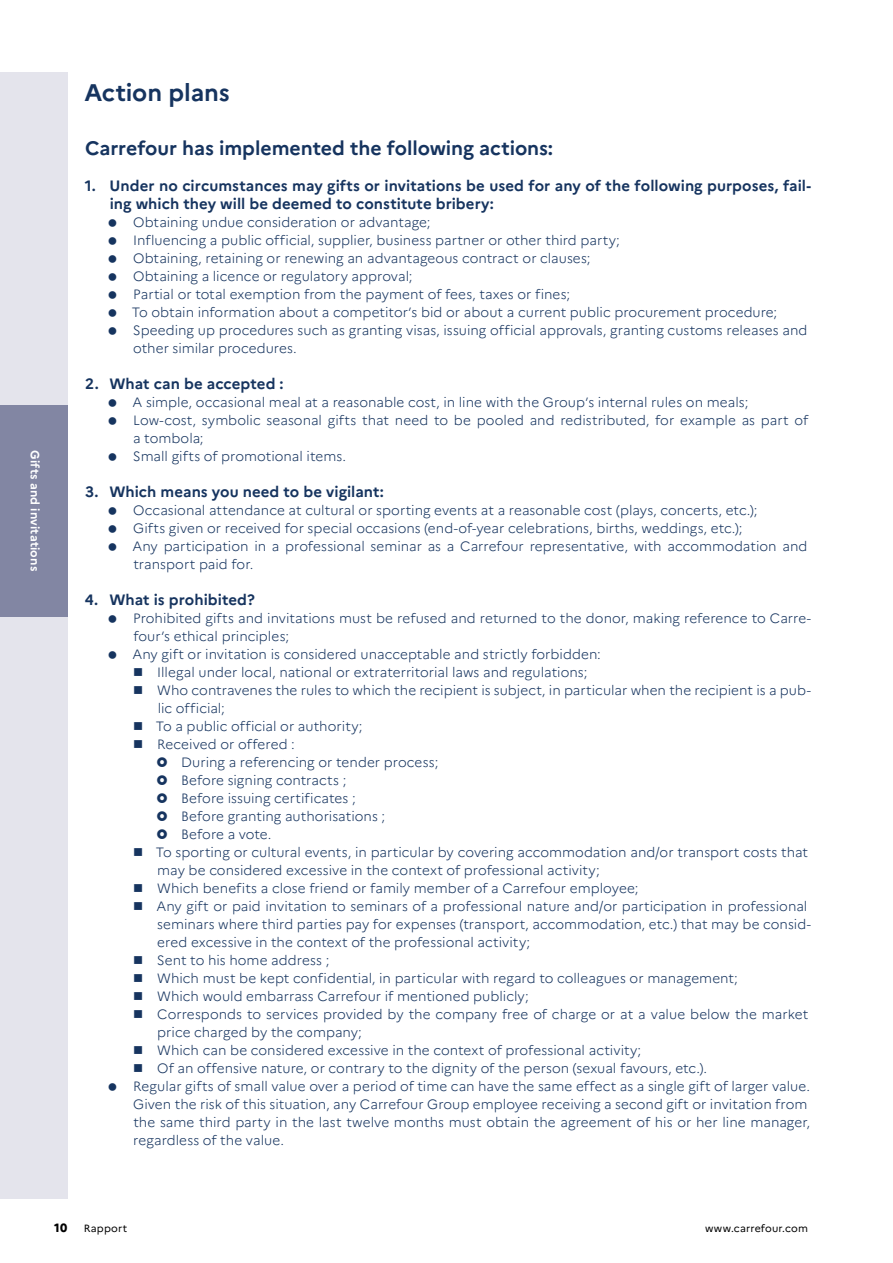
<style>
.page{position:relative;width:893px;height:1263px;background:#fff}
.page>*{position:absolute;margin:0;border:0;box-sizing:border-box;transform-origin:0 0}
.t1{font:700 24px "Marianne";letter-spacing:-.005em;color:#16345f}
.H_2_5{font:700 19.5px "Marianne";letter-spacing:-.005em;color:#16345f}
.t2{font:700 15px/18px "Marianne";letter-spacing:.005em;color:#16345f}
.t3{font:300 13.5px/18px "Marianne";color:#16345f}
.bar{font:700 12px "Marianne";letter-spacing:.01em;color:#fff}
.t4{font:800 12px "Marianne";color:#000}
.t5{font:10.5px "Marianne";letter-spacing:.015em;color:#000}
</style>
<div class="page">
<div style="left:0;top:72px;width:68px;height:211px;background:#e4e4ec"></div>
<div style="left:0;top:238px;width:68px;height:212px;background:#e4e4ec"></div>
<div style="left:0;top:571px;width:68px;height:211px;background:#e4e4ec"></div>
<div style="left:0;top:738px;width:68px;height:211px;background:#e4e4ec"></div>
<div style="left:0;top:904px;width:68px;height:211px;background:#e4e4ec"></div>
<div style="left:0;top:987px;width:68px;height:212px;background:#e4e4ec"></div>
<div style="left:0;top:405px;width:68px;height:211px;background:#8286a3"></div>
<p class="bar" style="left:42px;top:450px;width:123px;rotate:90deg">Gifts and invitations</p>
<h2 class="t1" style="left:84px;top:77px;width:147px">Action plans</h2>
<p class="H_2_5" style="left:85px;top:136px;width:470px">Carrefour has implemented the following actions:</p>
<p class="t2" style="left:110px;top:176px;width:703px;text-indent:-25px">1. Under no circumstances may gifts or invitations be used for any of the following purposes, fail&shy;ing which they will be deemed to constitute bribery:</p>
<p class="t3" style="left:133px;top:213px;width:299px">Obtaining undue consideration or advantage;</p>
<p class="t3" style="left:133px;top:231px;width:488px">Influencing a public official, supplier, business partner or other third party;</p>
<p class="t3" style="left:133px;top:249px;width:459px">Obtaining, retaining or renewing an advantageous contract or clauses;</p>
<p class="t3" style="left:133px;top:267px;width:281px">Obtaining a licence or regulatory approval;</p>
<p class="t3" style="left:133px;top:285px;width:438px">Partial or total exemption from the payment of fees, taxes or fines;</p>
<p class="t3" style="left:132px;top:303px;width:647px">To obtain information about a competitor’s bid or about a current public procurement procedure;</p>
<p class="t3" style="left:133px;top:321px;width:676px">Speeding up procedures such as granting visas, issuing official approvals, granting customs releases and other similar procedures.</p>
<p class="t2" style="left:85px;top:374px;width:200px">2. What can be accepted :</p>
<p class="t3" style="left:132px;top:393px;width:617px">A simple, occasional meal at a reasonable cost, in line with the Group’s internal rules on meals;</p>
<p class="t3" style="left:133px;top:411px;width:676px">Low-cost, symbolic seasonal gifts that need to be pooled and redistributed, for example as part of a tombola;</p>
<p class="t3" style="left:133px;top:447px;width:215px">Small gifts of promotional items.</p>
<p class="t2" style="left:85px;top:482px;width:300px">3. Which means you need to be vigilant:</p>
<p class="t3" style="left:133px;top:501px;width:626px">Occasional attendance at cultural or sporting events at a reasonable cost (plays, concerts, etc.);</p>
<p class="t3" style="left:133px;top:519px;width:611px">Gifts given or received for special occasions (end-of-year celebrations, births, weddings, etc.);</p>
<p class="t3" style="left:132px;top:537px;width:676px">Any participation in a professional seminar as a Carrefour representative, with accommodation and transport paid for.</p>
<p class="t2" style="left:85px;top:590px;width:172px">4. What is prohibited?</p>
<p class="t3" style="left:133px;top:609px;width:679px">Prohibited gifts and invitations must be refused and returned to the donor, making reference to Carre&shy;four’s ethical principles;</p>
<p class="t3" style="left:132px;top:645px;width:470px">Any gift or invitation is considered unacceptable and strictly forbidden:</p>
<p class="t3" style="left:157px;top:663px;width:432px">Illegal under local, national or extraterritorial laws and regulations;</p>
<p class="t3" style="left:157px;top:681px;width:655px">Who contravenes the rules to which the recipient is subject, in particular when the recipient is a pub&shy;lic official;</p>
<p class="t3" style="left:156px;top:717px;width:208px">To a public official or authority;</p>
<p class="t3" style="left:157px;top:735px;width:139px">Received or offered :</p>
<p class="t3" style="left:181px;top:753px;width:259px">During a referencing or tender process;</p>
<p class="t3" style="left:181px;top:771px;width:167px">Before signing contracts ;</p>
<p class="t3" style="left:181px;top:789px;width:176px">Before issuing certificates ;</p>
<p class="t3" style="left:181px;top:807px;width:205px">Before granting authorisations ;</p>
<p class="t3" style="left:181px;top:825px;width:92px">Before a vote.</p>
<p class="t3" style="left:156px;top:843px;width:654px">To sporting or cultural events, in particular by covering accommodation and/or transport costs that may be considered excessive in the context of professional activity;</p>
<p class="t3" style="left:157px;top:879px;width:483px">Which benefits a close friend or family member of a Carrefour employee;</p>
<p class="t3" style="left:156px;top:897px;width:656px">Any gift or paid invitation to seminars of a professional nature and/or participation in professional seminars where third parties pay for expenses (transport, accommodation, etc.) that may be consid&shy;ered excessive in the context of the professional activity;</p>
<p class="t3" style="left:157px;top:951px;width:174px">Sent to his home address ;</p>
<p class="t3" style="left:157px;top:969px;width:582px">Which must be kept confidential, in particular with regard to colleagues or management;</p>
<p class="t3" style="left:157px;top:987px;width:373px">Which would embarrass Carrefour if mentioned publicly;</p>
<p class="t3" style="left:157px;top:1005px;width:652px">Corresponds to services provided by the company free of charge or at a value below the market price charged by the company;</p>
<p class="t3" style="left:157px;top:1041px;width:485px">Which can be considered excessive in the context of professional activity;</p>
<p class="t3" style="left:157px;top:1059px;width:551px">Of an offensive nature, or contrary to the dignity of the person (sexual favours, etc.).</p>
<p class="t3" style="left:133px;top:1077px;width:678px">Regular gifts of small value over a period of time can have the same effect as a single gift of larger value.<br>Given the risk of this situation, any Carrefour Group employee receiving a second gift or invitation from the same third party in the last twelve months must obtain the agreement of his or her line manager, regardless of the value.</p>
<p class="t4" style="left:54px;top:1220px;width:14px">10</p>
<p class="t5" style="left:84px;top:1222px;width:45px">Rapport</p>
<p class="t5" style="left:705px;top:1222px;width:104px">www.carrefour.com</p>
</div>
